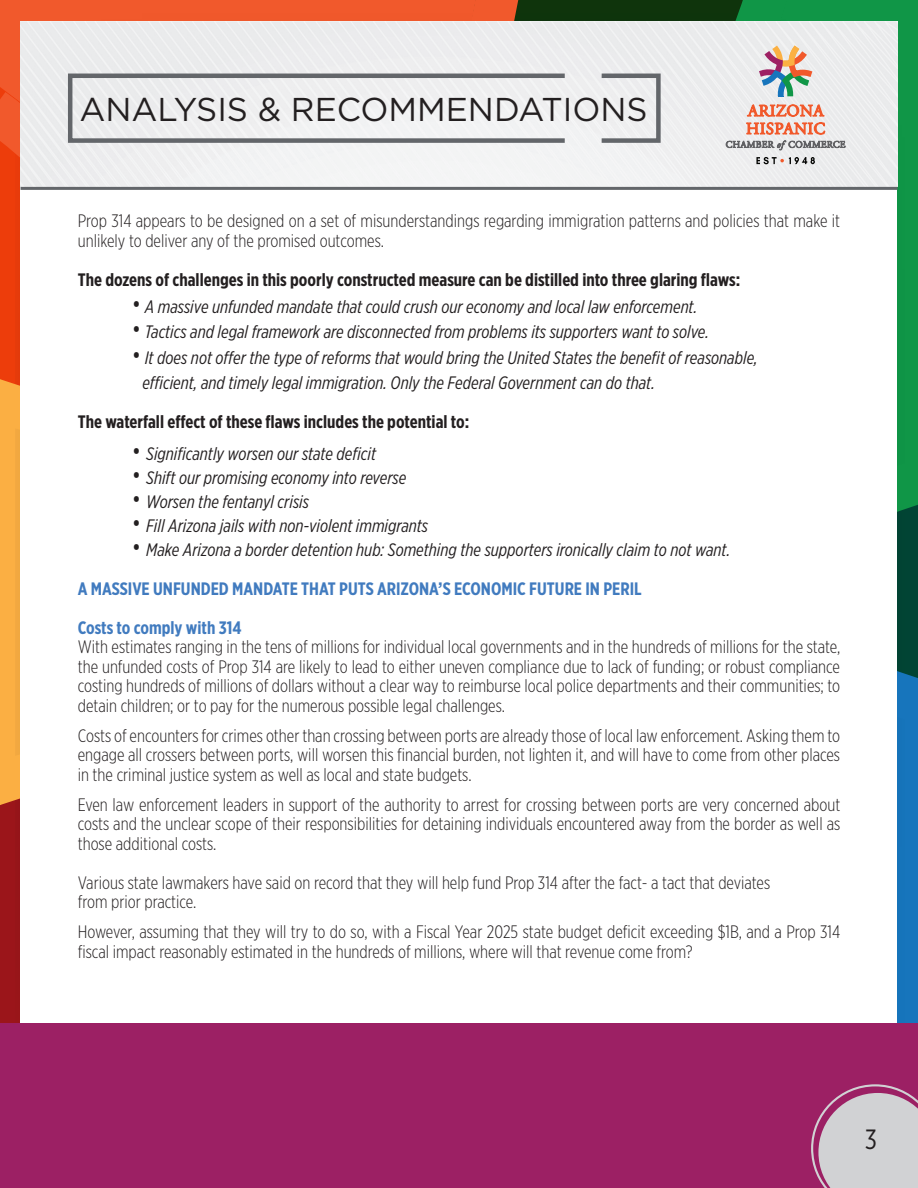
<style>
.page{position:relative;width:918px;height:1188px;background:#fff}
.page>*{position:absolute;margin:0;border:0;box-sizing:border-box;transform-origin:0 0}
.t1{font:33px "Gotham";color:#231f20}
.t2{font:27.9px "Gotham X Narrow";color:#231f20}
.t3{font:300 18px/19.5px "Gotham X Narrow";color:#231f20;text-align:justify}
.t4{font:italic 18px "Gotham X Narrow";color:#231f20}
.t5{font:700 18px "Gotham X Narrow";color:#231f20}
.t6{font:700 18px "Gotham X Narrow";color:#417bbf}
.s1{font-weight:300;font-style:normal;font-size:25.5px}
</style>
<div class="page">
<svg style="left:0;top:0;width:517px;height:302px;background:#ef5a2e"></svg>
<svg style="left:517px;top:0;width:401px;height:592px;background:#147b3c"></svg>
<svg style="left:0;top:302px;width:20px;height:428px;background:#f69838"></svg>
<svg style="left:897px;top:592px;width:21px;height:432px;background:#126ba1"></svg>
<svg style="left:0;top:730px;width:21px;height:294px;background:#b5432e"></svg>
<div style="left:21px;top:22px;width:876px;height:1144px;background:#fff"></div>
<hr style="left:21px;top:187px;width:876px;height:3px;background:#63666a">
<svg style="left:726px;top:46px;width:120px;height:118px"></svg>
<div style="left:68px;top:74px;width:499px;height:69px;border:4px solid #63666a"></div>
<div style="left:599px;top:74px;width:62px;height:69px;border:4px solid #63666a"></div>
<div style="left:0;top:1024px;width:918px;height:164px;background:#9c2064"></div>
<svg style="left:811px;top:1084px;width:107px;height:104px"></svg>
<p class="t1" style="left:79px;top:89px;width:570px">ANALYSIS &amp; RECOMMENDATIONS</p>
<p class="t3" style="left:78px;top:211px;width:764px">Prop 314 appears to be designed on a set of misunderstandings regarding immigration patterns and policies that make it unlikely to deliver any of the promised outcomes.</p>
<p class="t5" style="left:78px;top:268px;width:664px">The dozens of challenges in this poorly constructed measure can be distilled into three glaring flaws:</p>
<p class="t4" style="left:132px;top:296px;width:567px"><span class="s1">•</span> A massive unfunded mandate that could crush our economy and local law enforcement.</p>
<p class="t4" style="left:132px;top:321px;width:579px"><span class="s1">•</span> Tactics and legal framework are disconnected from problems its supporters want to solve.</p>
<p class="t4" style="left:132px;top:347px;width:627px"><span class="s1">•</span> It does not offer the type of reforms that would bring the United States the benefit of reasonable,</p>
<p class="t4" style="left:142px;top:372px;width:514px">efficient, and timely legal immigration. Only the Federal Government can do that.</p>
<p class="t5" style="left:78px;top:411px;width:393px">The waterfall effect of these flaws includes the potential to:</p>
<p class="t4" style="left:132px;top:443px;width:246px"><span class="s1">•</span> Significantly worsen our state deficit</p>
<p class="t4" style="left:132px;top:467px;width:276px"><span class="s1">•</span> Shift our promising economy into reverse</p>
<p class="t4" style="left:132px;top:491px;width:179px"><span class="s1">•</span> Worsen the fentanyl crisis</p>
<p class="t4" style="left:132px;top:515px;width:298px"><span class="s1">•</span> Fill Arizona jails with non-violent immigrants</p>
<p class="t4" style="left:132px;top:539px;width:600px"><span class="s1">•</span> Make Arizona a border detention hub: Something the supporters ironically claim to not want.</p>
<p class="t6" style="left:78px;top:577px;width:566px">A MASSIVE UNFUNDED MANDATE THAT PUTS ARIZONA’S ECONOMIC FUTURE IN PERIL</p>
<p class="t6" style="left:78px;top:616px;width:165px">Costs to comply with 314</p>
<p class="t3" style="left:78px;top:637px;width:764px">With estimates ranging in the tens of millions for individual local governments and in the hundreds of millions for the state, the unfunded costs of Prop 314 are likely to lead to either uneven compliance due to lack of funding; or robust compliance costing hundreds of millions of dollars without a clear way to reimburse local police departments and their communities; to detain children; or to pay for the numerous possible legal challenges.</p>
<p class="t3" style="left:78px;top:725px;width:764px">Costs of encounters for crimes other than crossing between ports are already those of local law enforcement. Asking them to engage all crossers between ports, will worsen this financial burden, not lighten it, and will have to come from other places in the criminal justice system as well as local and state budgets.</p>
<p class="t3" style="left:78px;top:794px;width:764px">Even law enforcement leaders in support of the authority to arrest for crossing between ports are very concerned about costs and the unclear scope of their responsibilities for detaining individuals encountered away from the border as well as those additional costs.</p>
<p class="t3" style="left:78px;top:872px;width:694px">Various state lawmakers have said on record that they will help fund Prop 314 after the fact- a tact that deviates</p>
<p class="t3" style="left:78px;top:892px;width:120px">from prior practice.</p>
<p class="t3" style="left:78px;top:922px;width:764px">However, assuming that they will try to do so, with a Fiscal Year 2025 state budget deficit exceeding $1B, and a Prop 314 fiscal impact reasonably estimated in the hundreds of millions, where will that revenue come from?</p>
<p class="t2" style="left:865px;top:1123px;width:13px">3</p>
</div>
